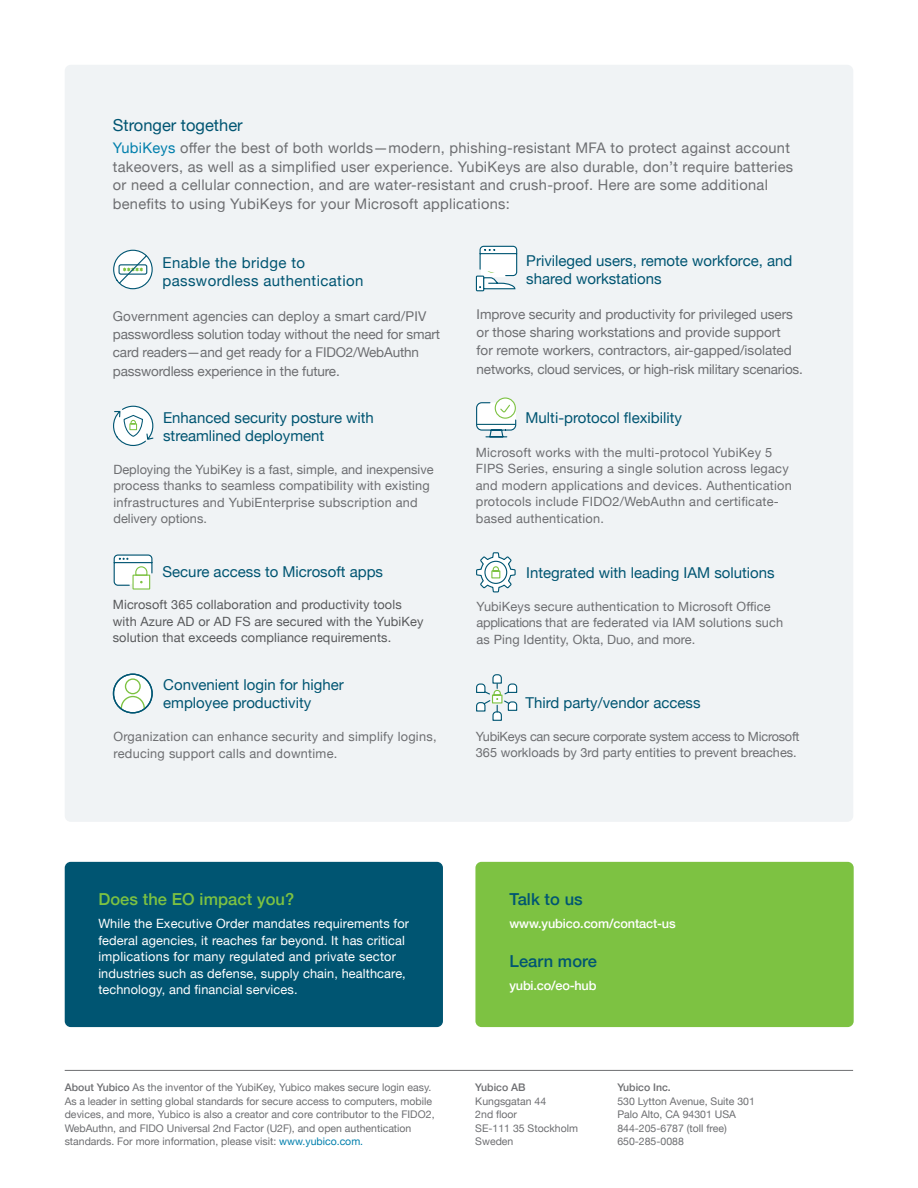
<style>
.page{position:relative;width:918px;height:1188px;background:#fff}
.page>*{position:absolute;margin:0;border:0;box-sizing:border-box;transform-origin:0 0}
.t1{font:500 16.5px "Helvetica Neue";letter-spacing:.005em;color:#7dc242}
.t2{font:16.5px "Helvetica Neue";color:#005572}
.t3{font:500 16.5px "Helvetica Neue";letter-spacing:.005em;color:#005572}
.t4{font:15px/18px "Helvetica Neue";color:#005572}
.t5{font:15px/18px "Helvetica Neue";letter-spacing:.025em;color:#005572}
.t6{font:14.7px/18.5px "Helvetica Neue";letter-spacing:.02em;color:#6d6e71}
.t7{font:13.5px/18.3px "Helvetica Neue";letter-spacing:-.01em;color:#6d6e71}
.t8{font:12.75px/16.5px "Helvetica Neue";letter-spacing:.01em;color:#6d6e71}
.t9{font:12.75px/16.5px "Helvetica Neue";letter-spacing:.01em;color:#fff}
.t10{font:12.75px/16.5px "Helvetica Neue";letter-spacing:.01em;color:#58595b}
.t11{font:12.75px/16.5px "Helvetica Neue";letter-spacing:-.02em;color:#6d6e71}
.t12{font:500 12.75px "Helvetica Neue";letter-spacing:-.01em;color:#fff}
.t13{font:10.5px/13.5px "Helvetica Neue";color:#6d6e71}
.t14{font:500 10.5px "Helvetica Neue";color:#6d6e71}
.s1{color:#007fac}
.s2{font-weight:500}
</style>
<div class="page">
<div style="left:65px;top:65px;width:788px;height:757px;background:#f0f3f5;border-radius:6px"></div>
<div style="left:65px;top:862px;width:378px;height:165px;background:#005572;border-radius:6px"></div>
<div style="left:475px;top:862px;width:379px;height:165px;background:#7dc242;border-radius:6px"></div>
<hr style="left:65px;top:1070px;width:788px;height:1px;background:#6d6e71">
<svg style="left:113px;top:249px;width:40px;height:41px"></svg>
<svg style="left:114px;top:674px;width:38px;height:39px"></svg>
<div style="left:125px;top:678px;width:16px;height:16px;border:1px solid #7dc242;border-radius:50%"></div>
<svg style="left:120px;top:695px;width:26px;height:15px"></svg>
<div style="left:113px;top:674px;width:40px;height:39px;border:1px solid #005673;border-radius:50%"></div>
<svg style="left:113px;top:405px;width:41px;height:41px"></svg>
<div style="left:133px;top:575px;width:17px;height:14px;background:#fff"></div>
<div style="left:132px;top:575px;width:18px;height:15px;border:1px solid #7dc242"></div>
<svg style="left:113px;top:554px;width:40px;height:33px"></svg>
<svg style="left:476px;top:674px;width:42px;height:47px"></svg>
<svg style="left:476px;top:552px;width:40px;height:41px"></svg>
<svg style="left:475px;top:245px;width:43px;height:47px"></svg>
<svg style="left:495px;top:398px;width:20px;height:20px"></svg>
<div style="left:495px;top:397px;width:21px;height:22px;border:1px solid #7dc242;border-radius:50%"></div>
<svg style="left:476px;top:402px;width:41px;height:36px"></svg>
<p class="t2" style="left:113px;top:113px;width:131px">Stronger together</p>
<p class="t6" style="left:113px;top:140px;width:682px"><span class="s1">YubiKeys</span> offer the best of both worlds—modern, phishing-resistant MFA to protect against account takeovers, as well as a simplified user experience. YubiKeys are also durable, don’t require batteries or need a cellular connection, and are water-resistant and crush-proof. Here are some additional benefits to using YubiKeys for your Microsoft applications:</p>
<p class="t5" style="left:163px;top:255px;width:202px">Enable the bridge to passwordless authentication</p>
<p class="t7" style="left:113px;top:307px;width:329px">Government agencies can deploy a smart card/PIV passwordless solution today without the need for smart card readers—and get ready for a FIDO2/WebAuthn passwordless experience in the future.</p>
<p class="t4" style="left:163px;top:410px;width:212px">Enhanced security posture with streamlined deployment</p>
<p class="t8" style="left:113px;top:462px;width:322px">Deploying the YubiKey is a fast, simple, and inexpensive process thanks to seamless compatibility with existing infrastructures and YubiEnterprise subscription and delivery options.</p>
<p class="t4" style="left:163px;top:563px;width:222px">Secure access to Microsoft apps</p>
<p class="t10" style="left:113px;top:597px;width:312px">Microsoft 365 collaboration and productivity tools with Azure AD or AD FS are secured with the YubiKey solution that exceeds compliance requirements.</p>
<p class="t4" style="left:163px;top:677px;width:182px">Convenient login for higher employee productivity</p>
<p class="t8" style="left:114px;top:729px;width:324px">Organization can enhance security and simplify logins, reducing support calls and downtime.</p>
<p class="t4" style="left:526px;top:253px;width:268px">Privileged users, remote workforce, and shared workstations</p>
<p class="t7" style="left:477px;top:305px;width:328px">Improve security and productivity for privileged users or those sharing workstations and provide support<br>for remote workers, contractors, air-gapped/isolated networks, cloud services, or high-risk military scenarios.</p>
<p class="t4" style="left:526px;top:409px;width:158px">Multi-protocol flexibility</p>
<p class="t8" style="left:476px;top:444px;width:317px">Microsoft works with the multi-protocol YubiKey 5<br>FIPS Series, ensuring a single solution across legacy and modern applications and devices. Authentication protocols include FIDO2/WebAuthn and certificate&shy;based authentication.</p>
<p class="t4" style="left:526px;top:565px;width:250px">Integrated with leading IAM solutions</p>
<p class="t8" style="left:477px;top:599px;width:308px">YubiKeys secure authentication to Microsoft Office applications that are federated via IAM solutions such as Ping Identity, Okta, Duo, and more.</p>
<p class="t4" style="left:526px;top:694px;width:177px">Third party/vendor access</p>
<p class="t11" style="left:476px;top:729px;width:325px">YubiKeys can secure corporate system access to Microsoft<br>365 workloads by 3rd party entities to prevent breaches.</p>
<p class="t1" style="left:98px;top:886px;width:197px">Does the EO impact you?</p>
<p class="t9" style="left:98px;top:916px;width:312px">While the Executive Order mandates requirements for federal agencies, it reaches far beyond. It has critical implications for many regulated and private sector industries such as defense, supply chain, healthcare, technology, and financial services.</p>
<p class="t12" style="left:510px;top:913px;width:168px">www.yubico.com/contact-us</p>
<p class="t3" style="left:510px;top:948px;width:89px">Learn more</p>
<p class="t12" style="left:510px;top:975px;width:89px">yubi.co/eo-hub</p>
<p class="t13" style="left:65px;top:1081px;width:371px"><span class="s2">About Yubico</span> As the inventor of the YubiKey, Yubico makes secure login easy.<br>As a leader in setting global standards for secure access to computers, mobile devices, and more, Yubico is also a creator and core contributor to the FIDO2, WebAuthn, and FIDO Universal 2nd Factor (U2F), and open authentication standards. For more information, please visit: <span class="s1">www.yubico.com.</span></p>
<p class="t14" style="left:475px;top:1079px;width:52px">Yubico AB</p>
<p class="t13" style="left:475px;top:1095px;width:104px">Kungsgatan 44<br>2nd floor<br>SE-111 35 Stockholm<br>Sweden</p>
<p class="t14" style="left:617px;top:1079px;width:55px">Yubico Inc.</p>
<p class="t13" style="left:617px;top:1095px;width:139px">530 Lytton Avenue, Suite 301<br>Palo Alto, CA 94301 USA<br>844-205-6787 (toll free)<br>650-285-0088</p>
</div>
